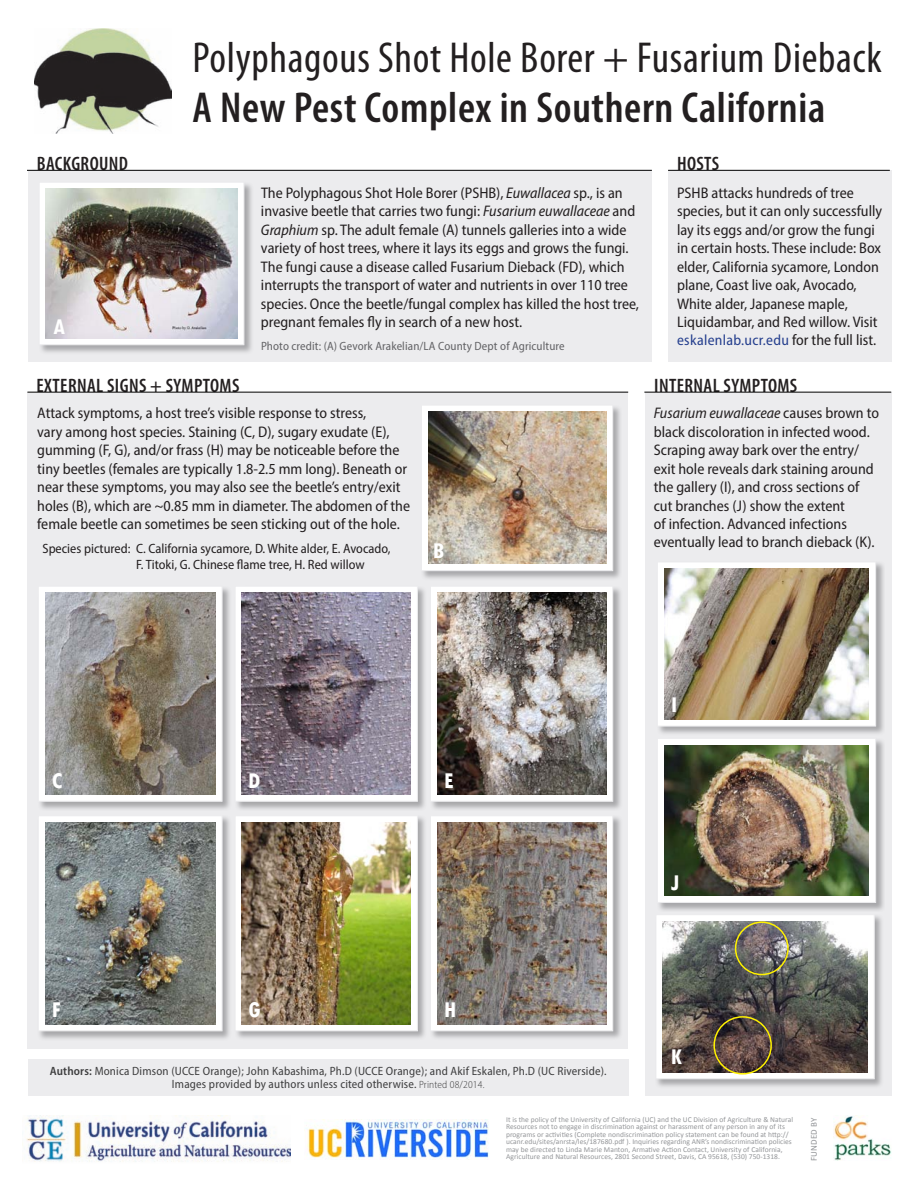
<style>
.page{position:relative;width:918px;height:1188px;background:#fff}
.page>*{position:absolute;margin:0;border:0;box-sizing:border-box;transform-origin:0 0}
.t1{font:condensed 43.5px "Myriad Pro";letter-spacing:.015em;color:#231f20}
.t2{font:600 condensed 43.5px "Myriad Pro";letter-spacing:.015em;color:#231f20}
.t3{font:700 condensed 24px "Tw Cen";color:#fff}
.t4{font:600 condensed 19.5px "Myriad Pro";letter-spacing:.02em;color:#231f20}
.t5{font:semi-condensed 15.3px/18.5px "Myriad Pro";color:#231f20}
.t6{font:semi-condensed 15px "Myriad Pro";letter-spacing:.02em;color:#253f8e}
.t7{font:semi-condensed 13.5px/16.2px "Myriad Pro";color:#231f20}
.t8{font:semi-condensed 12px "Myriad Pro";letter-spacing:.015em;color:#3e3e3f}
.t9{font:semi-condensed 12px "Myriad Pro";letter-spacing:.01em;color:#636366}
.t10{font:9px "Calibri";letter-spacing:.01em;color:#939598}
.t11{font:7.5px/7.5px "Calibri";letter-spacing:.005em;color:#939598}
.s1{font-style:italic}
.s2{font-size:15.3px;color:#231f20}
.s3{font-weight:600}
.s4{font-weight:300;font-size:10.5px}
</style>
<div class="page">
<div style="left:28px;top:1060px;width:601px;height:36px;background:#ececee"></div>
<div style="left:27px;top:392px;width:601px;height:657px;background:#ececee"></div>
<div style="left:645px;top:392px;width:246px;height:704px;background:#ececee"></div>
<div style="left:28px;top:170px;width:624px;height:192px;background:#ececee"></div>
<div style="left:656px;top:561px;width:229px;height:175px;background:#636366;opacity:.5"></div>
<div style="left:657px;top:562px;width:219px;height:164px;background:#fff;border:1px solid #ececee"></div>
<img style="left:664px;top:569px;width:205px;height:150px">
<div style="left:430px;top:815px;width:193px;height:226px;background:#636366;opacity:.5"></div>
<div style="left:430px;top:815px;width:183px;height:216px;background:#fff;border:1px solid #ececee"></div>
<img style="left:437px;top:823px;width:169px;height:201px">
<div style="left:656px;top:737px;width:229px;height:175px;background:#636366;opacity:.5"></div>
<div style="left:657px;top:738px;width:219px;height:165px;background:#fff;border:1px solid #ececee"></div>
<img style="left:664px;top:745px;width:205px;height:151px">
<div style="left:655px;top:914px;width:229px;height:175px;background:#636366;opacity:.5"></div>
<div style="left:656px;top:914px;width:219px;height:165px;background:#fff;border:1px solid #ececee"></div>
<img style="left:663px;top:921px;width:205px;height:151px">
<div style="left:38px;top:181px;width:216px;height:174px;background:#636366;opacity:.5"></div>
<svg style="left:39px;top:182px;width:205px;height:163px;fill:#fff"></svg>
<img style="left:46px;top:189px;width:191px;height:149px">
<div style="left:37px;top:585px;width:195px;height:226px;background:#636366;opacity:.5"></div>
<div style="left:38px;top:586px;width:184px;height:216px;background:#fff;border:1px solid #ececee"></div>
<img style="left:45px;top:593px;width:170px;height:202px">
<div style="left:234px;top:585px;width:194px;height:226px;background:#636366;opacity:.5"></div>
<div style="left:235px;top:586px;width:183px;height:216px;background:#fff;border:1px solid #ececee"></div>
<img style="left:242px;top:593px;width:169px;height:202px">
<div style="left:430px;top:585px;width:193px;height:226px;background:#636366;opacity:.5"></div>
<div style="left:430px;top:586px;width:183px;height:216px;background:#fff;border:1px solid #ececee"></div>
<img style="left:437px;top:593px;width:169px;height:202px">
<div style="left:37px;top:815px;width:195px;height:226px;background:#636366;opacity:.5"></div>
<div style="left:38px;top:815px;width:184px;height:216px;background:#fff;border:1px solid #ececee"></div>
<img style="left:45px;top:823px;width:170px;height:201px">
<div style="left:234px;top:815px;width:194px;height:226px;background:#636366;opacity:.5"></div>
<div style="left:235px;top:815px;width:183px;height:216px;background:#fff;border:1px solid #ececee"></div>
<img style="left:242px;top:823px;width:169px;height:201px">
<img style="left:34px;top:28px;width:137px;height:106px">
<div style="left:668px;top:170px;width:223px;height:192px;background:#ececee"></div>
<hr style="left:27px;top:170px;width:625px;height:1px;background:#000">
<hr style="left:668px;top:170px;width:222px;height:1px;background:#000">
<hr style="left:644px;top:392px;width:247px;height:1px;background:#000">
<hr style="left:27px;top:392px;width:601px;height:1px;background:#000">
<div style="left:421px;top:404px;width:202px;height:177px;background:#636366;opacity:.5"></div>
<div style="left:421px;top:405px;width:192px;height:166px;background:#fff;border:1px solid #ececee"></div>
<img style="left:428px;top:412px;width:178px;height:152px">
<div style="left:735px;top:921px;width:54px;height:54px;border:2px solid #fff101;border-radius:50%"></div>
<div style="left:713px;top:1016px;width:59px;height:59px;border:2px solid #fff101;border-radius:50%"></div>
<img style="left:306px;top:1119px;width:183px;height:40px">
<img style="left:22px;top:1115px;width:268px;height:47px">
<img style="left:834px;top:1115px;width:58px;height:45px">
<p class="t4" style="left:37px;top:152px;width:93px">BACKGROUND</p>
<p class="t3" style="left:53px;top:312px;width:13px">A</p>
<p class="t1" style="left:193px;top:31px;width:691px">Polyphagous Shot Hole Borer + Fusarium Dieback</p>
<p class="t2" style="left:193px;top:80px;width:634px">A New Pest Complex in Southern California</p>
<p class="t5" style="left:261px;top:183px;width:380px">The Polyphagous Shot Hole Borer (PSHB), <span class="s1">Euwallacea</span> sp., is an invasive beetle that carries two fungi: <span class="s1">Fusarium euwallaceae</span> and <span class="s1">Graphium</span> sp. The adult female (A) tunnels galleries into a wide variety of host trees, where it lays its eggs and grows the fungi.<br>The fungi cause a disease called Fusarium Dieback (FD), which interrupts the transport of water and nutrients in over 110 tree species. Once the beetle/fungal complex has killed the host tree, pregnant females fly in search of a new host.</p>
<p class="t9" style="left:261px;top:338px;width:305px">Photo credit: (A) Gevork Arakelian/LA County Dept of Agriculture</p>
<p class="t4" style="left:677px;top:152px;width:44px">HOSTS</p>
<p class="t5" style="left:677px;top:183px;width:207px">PSHB attacks hundreds of tree species, but it can only successfully lay its eggs and/or grow the fungi in certain hosts. These include: Box elder, California sycamore, London plane, Coast live oak, Avocado, White alder, Japanese maple, Liquidambar, and Red willow. Visit</p>
<p class="t6" style="left:677px;top:331px;width:201px">eskalenlab.ucr.edu <span class="s2">for the full list.</span></p>
<p class="t4" style="left:36px;top:374px;width:205px">EXTERNAL SIGNS + SYMPTOMS</p>
<p class="t5" style="left:37px;top:404px;width:374px">Attack symptoms, a host tree’s visible response to stress,<br>vary among host species. Staining (C, D), sugary exudate (E), gumming (F, G), and/or frass (H) may be noticeable before the tiny beetles (females are typically 1.8-2.5 mm long). Beneath or near these symptoms, you may also see the beetle’s entry/exit holes (B), which are ~0.85 mm in diameter. The abdomen of the female beetle can sometimes be seen sticking out of the hole.</p>
<p class="t7" style="left:136px;top:540px;width:256px;text-indent:-94px">Species pictured: C. California sycamore, D. White alder, E. Avocado,<br>F. Titoki, G. Chinese flame tree, H. Red willow</p>
<p class="t3" style="left:433px;top:536px;width:13px">B</p>
<p class="t4" style="left:654px;top:374px;width:145px">INTERNAL SYMPTOMS</p>
<p class="t5" style="left:654px;top:404px;width:227px"><span class="s1">Fusarium euwallaceae</span> causes brown to black discoloration in infected wood.<br>Scraping away bark over the entry/ exit hole reveals dark staining around the gallery (I), and cross sections of cut branches (J) show the extent<br>of infection. Advanced infections eventually lead to branch dieback (K).</p>
<p class="t3" style="left:52px;top:766px;width:12px">C</p>
<p class="t3" style="left:52px;top:995px;width:10px">F</p>
<p class="t3" style="left:248px;top:766px;width:14px">D</p>
<p class="t3" style="left:248px;top:995px;width:14px">G</p>
<p class="t3" style="left:444px;top:766px;width:11px">E</p>
<p class="t3" style="left:444px;top:995px;width:13px">H</p>
<p class="t8" style="left:50px;top:1063px;width:559px"><span class="s3">Authors:</span> Monica Dimson (UCCE Orange); John Kabashima, Ph.D (UCCE Orange); and Akif Eskalen, Ph.D (UC Riverside).</p>
<p class="t8" style="left:172px;top:1077px;width:314px">Images provided by authors unless cited otherwise. <span class="s4">Printed 08/2014.</span></p>
<p class="t3" style="left:671px;top:690px;width:8px">I</p>
<p class="t3" style="left:671px;top:868px;width:10px">J</p>
<p class="t3" style="left:671px;top:1042px;width:13px">K</p>
<p class="t11" style="left:506px;top:1115px;width:288px">It is the policy of the University of California (UC) and the UC Division of Agriculture &amp; Natural Resources not to engage in discrimination against or harassment of any person in any of its programs or activities (Complete nondiscrimination policy statement can be found at http:// ucanr.edu/sites/anrsta/les/187680.pdf ). Inquiries regarding ANR’s nondiscrimination policies may be directed to Linda Marie Manton, Armative Action Contact, University of California, Agriculture and Natural Resources, 2801 Second Street, Davis, CA 95618, (530) 750-1318.</p>
<p class="t10" style="left:808px;top:1161px;width:44px;rotate:-90deg">FUNDED BY</p>
</div>
